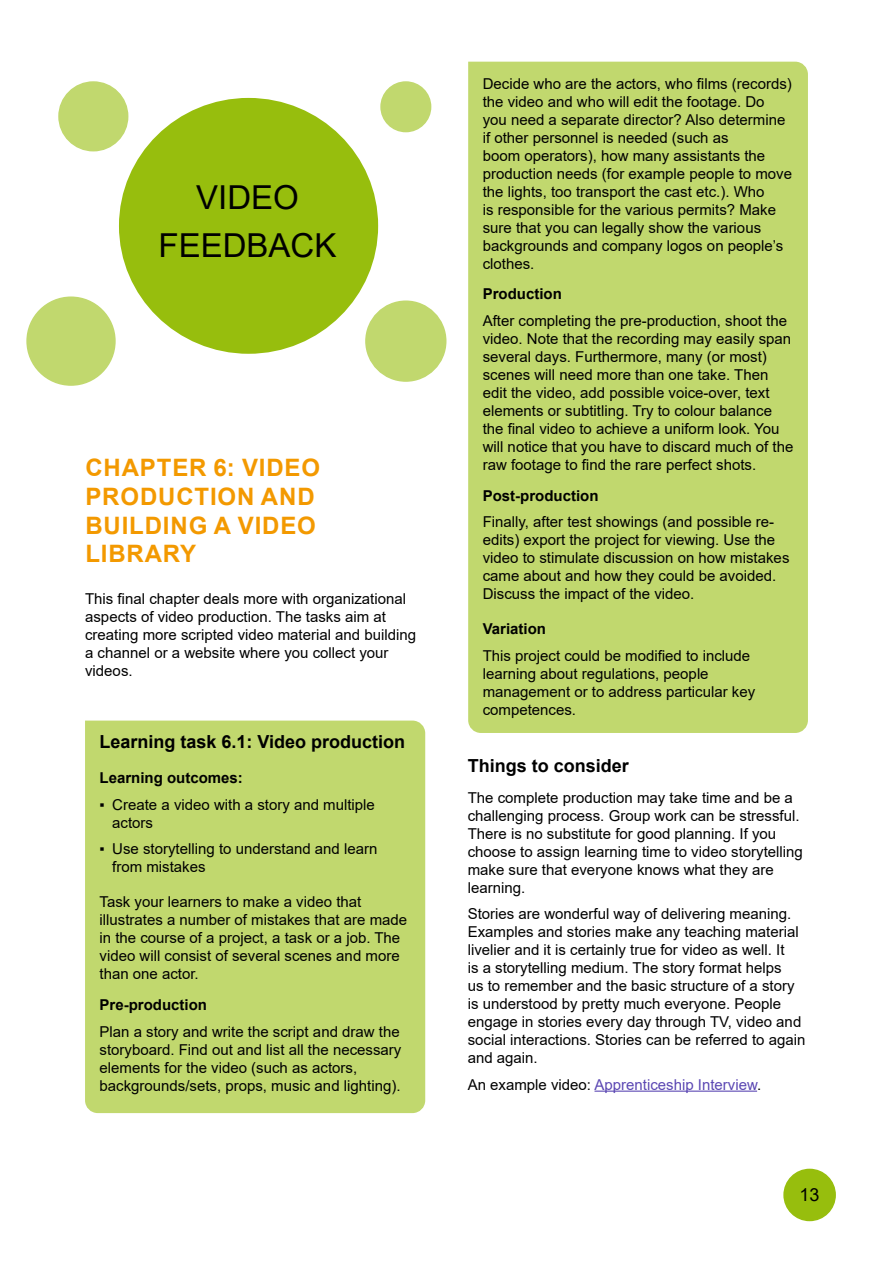
<style>
.page{position:relative;width:893px;height:1263px;background:#fff}
.page>*{position:absolute;margin:0;border:0;box-sizing:border-box;transform-origin:0 0}
.t1{font:33px/48.2px "Arial";color:#000;text-align:center}
.t2{font:700 24px/28.8px "Arial";letter-spacing:.035em;color:#f39900}
.t3{font:700 18px "Arial";color:#000}
.t4{font:18px "Arial";color:#000}
.t5{font:15px/18px "Arial";color:#000}
.t6{font:700 15px "Arial";color:#000}
.t7{font:15px "Arial";color:#5b47b3}
.s1{color:#000}
</style>
<div class="page">
<div style="left:784px;top:1169px;width:51px;height:51px;background:#97be0d;border-radius:50%"></div>
<div style="left:783px;top:1169px;width:53px;height:52px;border:2px solid #97be0d;border-radius:50%"></div>
<div style="left:119px;top:98px;width:259px;height:256px;background:#97be0d;border-radius:50%"></div>
<div style="left:366px;top:301px;width:80px;height:80px;background:#c1d86e;border-radius:50%"></div>
<div style="left:365px;top:300px;width:81px;height:82px;border:2px solid #c1d86e;border-radius:50%"></div>
<div style="left:27px;top:297px;width:88px;height:88px;background:#c1d86e;border-radius:50%"></div>
<div style="left:26px;top:296px;width:90px;height:90px;border:2px solid #c1d86e;border-radius:50%"></div>
<div style="left:59px;top:82px;width:69px;height:69px;background:#c1d86e;border-radius:50%"></div>
<div style="left:58px;top:81px;width:70px;height:70px;border:2px solid #c1d86e;border-radius:50%"></div>
<div style="left:381px;top:82px;width:50px;height:50px;background:#c1d86e;border-radius:50%"></div>
<div style="left:380px;top:81px;width:51px;height:51px;border:2px solid #c1d86e;border-radius:50%"></div>
<div style="left:85px;top:720px;width:341px;height:394px;background:#c1d86e"></div>
<div style="left:468px;top:61px;width:340px;height:672px;background:#c1d86e"></div>
<hr style="left:594px;top:1090px;width:163px;height:2px;background:#5b47b3">
<h1 class="t1" style="left:159px;top:173px;width:179px">VIDEO<br>FEEDBACK</h1>
<h2 class="t2" style="left:85px;top:453px;width:236px">CHAPTER 6: VIDEO<br>PRODUCTION AND<br>BUILDING A VIDEO<br>LIBRARY</h2>
<p class="t5" style="left:85px;top:589px;width:332px">This final chapter deals more with organizational aspects of video production. The tasks aim at creating more scripted video material and building a channel or a website where you collect your videos.</p>
<p class="t3" style="left:100px;top:729px;width:307px">Learning task 6.1: Video production</p>
<p class="t6" style="left:100px;top:767px;width:145px">Learning outcomes:</p>
<p class="t5" style="left:112px;top:795px;width:264px;text-indent:-13px">▪ Create a video with a story and multiple actors</p>
<p class="t5" style="left:112px;top:840px;width:267px;text-indent:-13px">▪ Use storytelling to understand and learn from mistakes</p>
<p class="t5" style="left:100px;top:893px;width:309px">Task your learners to make a video that illustrates a number of mistakes that are made in the course of a project, a task or a job. The video will consist of several scenes and more than one actor.</p>
<p class="t6" style="left:100px;top:994px;width:109px">Pre-production</p>
<p class="t5" style="left:100px;top:1022px;width:303px">Plan a story and write the script and draw the storyboard. Find out and list all the necessary elements for the video (such as actors, backgrounds/sets, props, music and lighting).</p>
<p class="t5" style="left:483px;top:74px;width:311px">Decide who are the actors, who films (records) the video and who will edit the footage. Do you need a separate director? Also determine if other personnel is needed (such as<br>boom operators), how many assistants the production needs (for example people to move the lights, too transport the cast etc.). Who<br>is responsible for the various permits? Make sure that you can legally show the various backgrounds and company logos on people’s clothes.</p>
<p class="t6" style="left:483px;top:283px;width:81px">Production</p>
<p class="t5" style="left:483px;top:311px;width:312px">After completing the pre-production, shoot the video. Note that the recording may easily span several days. Furthermore, many (or most) scenes will need more than one take. Then edit the video, add possible voice-over, text elements or subtitling. Try to colour balance the final video to achieve a uniform look. You will notice that you have to discard much of the raw footage to find the rare perfect shots.</p>
<p class="t6" style="left:483px;top:485px;width:117px">Post-production</p>
<p class="t5" style="left:483px;top:513px;width:308px">Finally, after test showings (and possible re&shy;edits) export the project for viewing. Use the video to stimulate discussion on how mistakes came about and how they could be avoided.<br>Discuss the impact of the video.</p>
<p class="t6" style="left:483px;top:618px;width:65px">Variation</p>
<p class="t5" style="left:483px;top:646px;width:274px">This project could be modified to include learning about regulations, people management or to address particular key competences.</p>
<p class="t3" style="left:468px;top:753px;width:163px">Things to consider</p>
<p class="t5" style="left:468px;top:788px;width:337px">The complete production may take time and be a challenging process. Group work can be stressful.<br>There is no substitute for good planning. If you choose to assign learning time to video storytelling make sure that everyone knows what they are learning.</p>
<p class="t5" style="left:468px;top:905px;width:339px">Stories are wonderful way of delivering meaning.<br>Examples and stories make any teaching material livelier and it is certainly true for video as well. It<br>is a storytelling medium. The story format helps<br>us to remember and the basic structure of a story is understood by pretty much everyone. People engage in stories every day through TV, video and social interactions. Stories can be referred to again and again.</p>
<p class="t7" style="left:468px;top:1074px;width:295px"><span class="s1">An example video:</span> Apprenticeship Interview<span class="s1">.</span></p>
<p class="t4" style="left:800px;top:1182px;width:22px">13</p>
</div>
